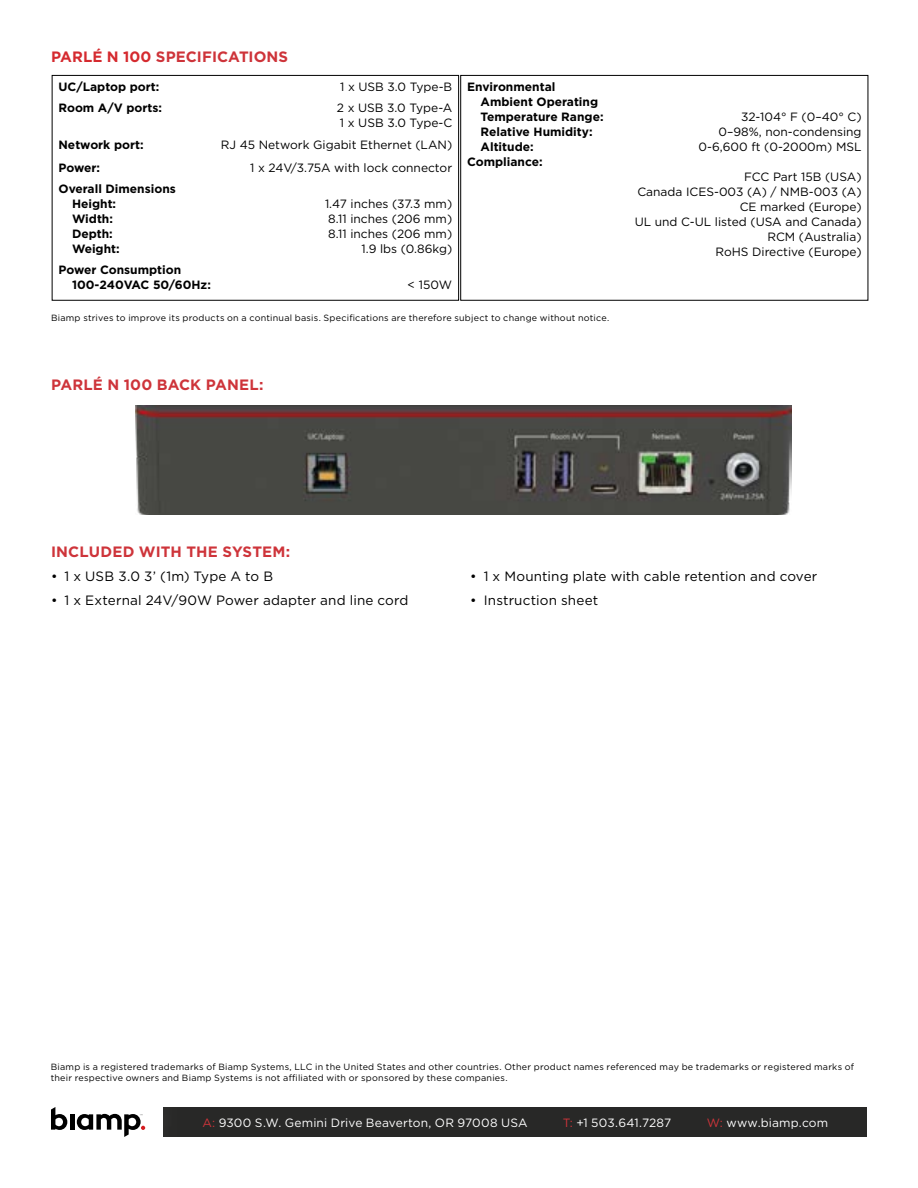
<style>
.page{position:relative;width:918px;height:1188px;background:#fff}
.page>*{position:absolute;margin:0;border:0;box-sizing:border-box;transform-origin:0 0}
.t1{font:700 15px "Gotham";letter-spacing:.005em;color:#ce343a}
.t2{font:13.5px "Gotham";letter-spacing:.01em;color:#000}
.t3{font:12px/15px "Gotham";color:#000}
.t4{font:700 12px/15px "Gotham";color:#000}
.t5{font:12px "Gotham";letter-spacing:.015em;color:#fff}
.t6{font:9px/10.8px "Gotham";letter-spacing:.025em;color:#000}
.s1{color:#d52a2f}
.s2{color:#ce343a}
</style>
<div class="page">
<div style="left:163px;top:1107px;width:704px;height:30px;background:#282827"></div>
<div style="left:3px;top:1064px;width:185px;height:117px;background:#fff"></div>
<svg style="left:51px;top:1107px;width:16px;height:23px"></svg>
<hr style="left:70px;top:1114px;width:4px;height:16px;background:#000">
<svg style="left:77px;top:1114px;width:68px;height:23px"></svg>
<div style="left:52px;top:75px;width:407px;height:226px;border:1px solid #000"></div>
<div style="left:460px;top:75px;width:408px;height:226px;border:1px solid #000"></div>
<img style="left:135px;top:405px;width:656px;height:109px">
<p class="t1" style="left:51px;top:46px;width:239px"><span class="s1">PARLÉ N 100</span> SPECIFICATIONS</p>
<p class="t4" style="left:58px;top:79px;width:103px">UC/Laptop port:</p>
<p class="t3" style="left:340px;top:79px;width:114px">1 x USB 3.0 Type-B</p>
<p class="t4" style="left:58px;top:100px;width:105px">Room A/V ports:</p>
<p class="t3" style="left:337px;top:100px;width:117px">2 x USB 3.0 Type-A<br>1 x USB 3.0 Type-C</p>
<p class="t4" style="left:59px;top:137px;width:87px">Network port:</p>
<p class="t3" style="left:221px;top:137px;width:233px">RJ 45 Network Gigabit Ethernet (LAN)</p>
<p class="t4" style="left:59px;top:160px;width:43px">Power:</p>
<p class="t3" style="left:250px;top:160px;width:204px">1 x 24V/3.75A with lock connector</p>
<p class="t4" style="left:72px;top:181px;width:105px;text-indent:-14px">Overall Dimensions<br>Height:</p>
<p class="t3" style="left:325px;top:196px;width:129px">1.47 inches (37.3 mm)</p>
<p class="t4" style="left:72px;top:211px;width:43px">Width:</p>
<p class="t3" style="left:328px;top:211px;width:125px">8.11 inches (206 mm)</p>
<p class="t4" style="left:72px;top:226px;width:42px">Depth:</p>
<p class="t3" style="left:328px;top:226px;width:125px">8.11 inches (206 mm)</p>
<p class="t4" style="left:72px;top:241px;width:49px">Weight:</p>
<p class="t3" style="left:361px;top:241px;width:92px">1.9 lbs (0.86kg)</p>
<p class="t4" style="left:72px;top:262px;width:140px;text-indent:-14px">Power Consumption<br>100-240VAC 50/60Hz:</p>
<p class="t3" style="left:408px;top:277px;width:46px">&lt; 150W</p>
<p class="t4" style="left:481px;top:79px;width:124px;text-indent:-14px">Environmental<br>Ambient Operating<br>Temperature Range:</p>
<p class="t3" style="left:741px;top:109px;width:122px">32-104° F (0–40° C)</p>
<p class="t4" style="left:481px;top:124px;width:114px">Relative Humidity:</p>
<p class="t3" style="left:719px;top:124px;width:144px">0–98%, non-condensing</p>
<p class="t4" style="left:481px;top:139px;width:55px">Altitude:</p>
<p class="t3" style="left:699px;top:139px;width:164px">0-6,600 ft (0-2000m) MSL</p>
<p class="t4" style="left:467px;top:154px;width:77px">Compliance:</p>
<p class="t3" style="left:635px;top:169px;width:228px;text-align:right">FCC Part 15B (USA)<br>Canada ICES-003 (A) / NMB-003 (A)<br>CE marked (Europe)<br>UL und C-UL listed (USA and Canada)<br>RCM (Australia)<br>RoHS Directive (Europe)</p>
<p class="t6" style="left:51px;top:313px;width:560px">Biamp strives to improve its products on a continual basis. Specifications are therefore subject to change without notice.</p>
<p class="t1" style="left:51px;top:374px;width:214px">PARLÉ N 100 BACK PANEL:</p>
<p class="t1" style="left:51px;top:542px;width:241px">INCLUDED WITH THE SYSTEM:</p>
<p class="t2" style="left:51px;top:568px;width:224px">• 1 x USB 3.0 3’ (1m) Type A to B</p>
<p class="t2" style="left:51px;top:592px;width:359px">• 1 x External 24V/90W Power adapter and line cord</p>
<p class="t2" style="left:470px;top:568px;width:349px">• 1 x Mounting plate with cable retention and cover</p>
<p class="t2" style="left:470px;top:592px;width:129px">• Instruction sheet</p>
<p class="t6" style="left:51px;top:1062px;width:805px">Biamp is a registered trademarks of Biamp Systems, LLC in the United States and other countries. Other product names referenced may be trademarks or registered marks of their respective owners and Biamp Systems is not affiliated with or sponsored by these companies.</p>
<p class="t5" style="left:202px;top:1115px;width:327px"><span class="s2">A:</span> 9300 S.W. Gemini Drive Beaverton, OR 97008 USA</p>
<p class="t5" style="left:563px;top:1115px;width:110px"><span class="s2">T:</span> +1 503.641.7287</p>
<p class="t5" style="left:707px;top:1115px;width:123px"><span class="s2">W:</span> www.biamp.com</p>
</div>
